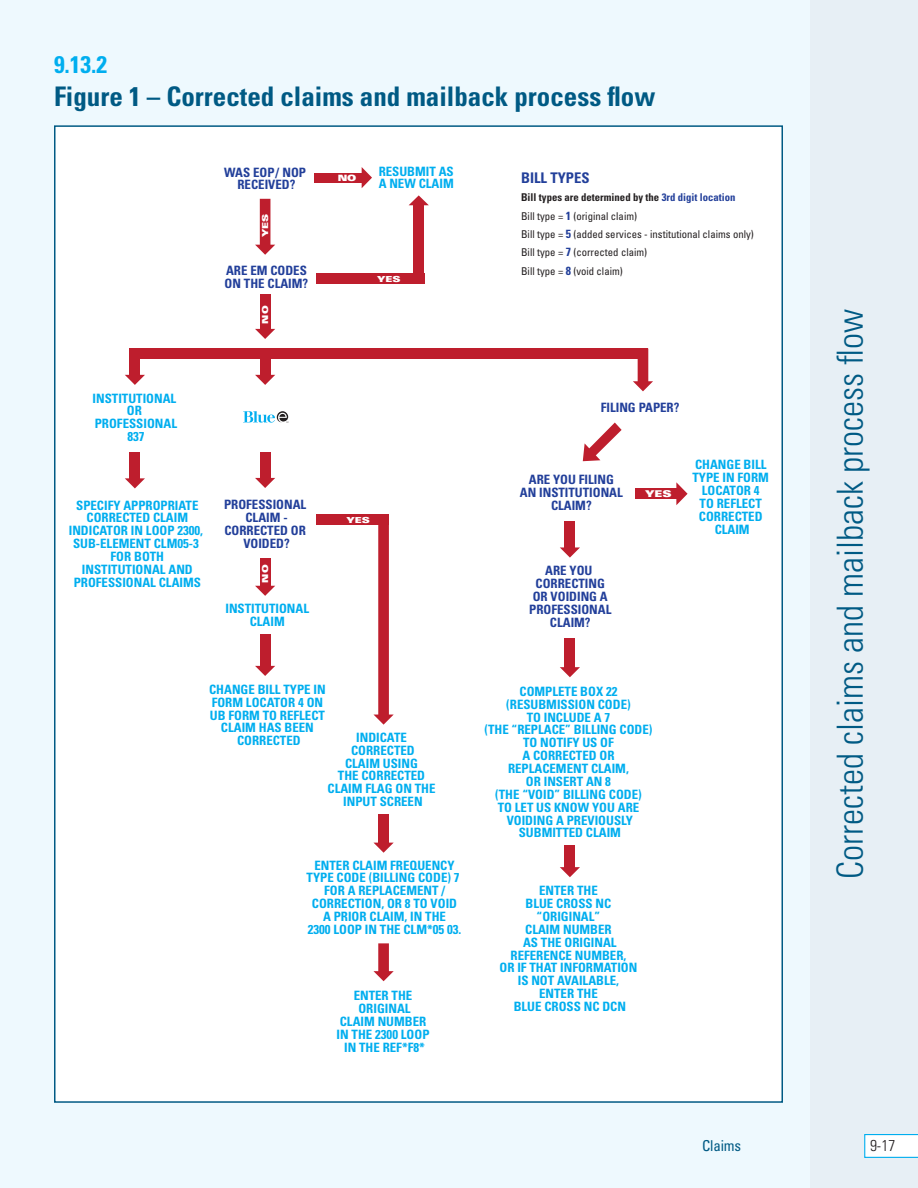
<style>
.page{position:relative;width:918px;height:1188px;background:#eef9fe}
.page>*{position:absolute;margin:0;border:0;box-sizing:border-box;transform-origin:0 0}
.t1{font:300 condensed 36px "Univers";color:#005a84}
.t2{font:700 condensed 27px "Univers";color:#005a84}
.t3{font:700 condensed 24px "Univers";color:#00aeef}
.t4{font:300 condensed 15.75px "Univers";color:#231f20}
.t5{font:condensed 15px "Univers";letter-spacing:-.01em;color:#005a84}
.t6{font:700 condensed 14.7px "Univers";color:#223f9a}
.t7{font:700 condensed 12.9px/12.9px "Univers";color:#00aeef;text-align:center}
.t8{font:700 condensed 12.9px/12.9px "Univers";color:#223f9a;text-align:center}
.t9{font:condensed 10.8px/18.3px "Univers";color:#231f20}
.t10{font:900 expanded 9.3px "Univers";color:#fff}
.t11{font:900 expanded 8.7px "Univers";color:#fff}
.t12{font:900 expanded 8.25px "Univers";color:#fff}
.s1{font-weight:700}
.s2{font-weight:700;color:#223f9a}
.s3{font-weight:700;font-size:11.85px;color:#223f9a}
</style>
<div class="page">
<div style="left:810px;top:0;width:108px;height:1188px;background:#e7eff5"></div>
<div style="left:55px;top:126px;width:727px;height:976px;background:#fff"></div>
<svg style="left:243px;top:411px;width:45px;height:12px"></svg>
<div style="left:314px;top:173px;width:49px;height:9px;background:#be1e2d"></div>
<svg style="left:362px;top:167px;width:10px;height:21px"></svg>
<div style="left:260px;top:199px;width:10px;height:48px;background:#be1e2d"></div>
<div style="left:260px;top:295px;width:10px;height:35px;background:#be1e2d"></div>
<div style="left:413px;top:204px;width:11px;height:77px;background:#be1e2d"></div>
<svg style="left:255px;top:245px;width:20px;height:10px"></svg>
<svg style="left:255px;top:329px;width:20px;height:10px"></svg>
<div style="left:316px;top:273px;width:108px;height:11px;background:#be1e2d"></div>
<div style="left:130px;top:348px;width:518px;height:11px;background:#be1e2d"></div>
<svg style="left:409px;top:195px;width:20px;height:10px"></svg>
<div style="left:316px;top:514px;width:73px;height:11px;background:#be1e2d"></div>
<div style="left:260px;top:452px;width:10px;height:29px;background:#be1e2d"></div>
<div style="left:260px;top:558px;width:10px;height:29px;background:#be1e2d"></div>
<svg style="left:255px;top:478px;width:20px;height:10px"></svg>
<svg style="left:255px;top:586px;width:20px;height:10px"></svg>
<div style="left:260px;top:635px;width:10px;height:32px;background:#be1e2d"></div>
<svg style="left:255px;top:666px;width:20px;height:10px"></svg>
<div style="left:130px;top:353px;width:10px;height:23px;background:#be1e2d"></div>
<svg style="left:125px;top:375px;width:20px;height:10px"></svg>
<div style="left:130px;top:453px;width:10px;height:27px;background:#be1e2d"></div>
<svg style="left:125px;top:478px;width:20px;height:10px"></svg>
<svg style="left:633px;top:348px;width:20px;height:43px"></svg>
<div style="left:260px;top:353px;width:10px;height:23px;background:#be1e2d"></div>
<svg style="left:255px;top:375px;width:20px;height:10px"></svg>
<div style="left:378px;top:514px;width:11px;height:204px;background:#be1e2d"></div>
<svg style="left:374px;top:715px;width:19px;height:10px"></svg>
<svg style="left:374px;top:843px;width:20px;height:10px"></svg>
<svg style="left:583px;top:423px;width:39px;height:38px"></svg>
<div style="left:565px;top:522px;width:10px;height:26px;background:#be1e2d"></div>
<svg style="left:560px;top:547px;width:20px;height:11px"></svg>
<div style="left:565px;top:638px;width:10px;height:32px;background:#be1e2d"></div>
<svg style="left:560px;top:667px;width:20px;height:10px"></svg>
<div style="left:565px;top:846px;width:10px;height:22px;background:#be1e2d"></div>
<svg style="left:560px;top:867px;width:20px;height:10px"></svg>
<div style="left:378px;top:814px;width:11px;height:31px;background:#be1e2d"></div>
<svg style="left:373px;top:971px;width:21px;height:10px"></svg>
<div style="left:378px;top:943px;width:11px;height:30px;background:#be1e2d"></div>
<div style="left:636px;top:489px;width:42px;height:10px;background:#be1e2d"></div>
<svg style="left:676px;top:482px;width:12px;height:23px"></svg>
<svg style="left:864px;top:1134px;width:54px;height:24px"></svg>
<div style="left:871px;top:1140px;width:23px;height:12px;background:#fff"></div>
<h3 class="t3" style="left:54px;top:56px;width:55px">9.13.2</h3>
<h2 class="t2" style="left:54px;top:87px;width:603px">Figure 1 – Corrected claims and mailback process flow</h2>
<p class="t8" style="left:224px;top:167px;width:84px">WAS EOP / NOP<br>RECEIVED?</p>
<p class="t12" style="left:260px;top:237px;width:25px;rotate:-90deg">YES</p>
<p class="t8" style="left:225px;top:266px;width:85px;text-align:left">ARE EM CODES<br>ON THE CLAIM?</p>
<p class="t12" style="left:260px;top:324px;width:19px;rotate:-90deg">NO</p>
<p class="t11" style="left:338px;top:173px;width:20px">NO</p>
<p class="t7" style="left:379px;top:166px;width:77px;text-align:left">RESUBMIT AS<br>A NEW CLAIM</p>
<p class="t12" style="left:377px;top:274px;width:25px">YES</p>
<p class="t6" style="left:521px;top:172px;width:70px">BILL TYPES</p>
<p class="t9" style="left:521px;top:190px;width:234px"><span class="s1">Bill types are determined by the</span> <span class="s2">3rd digit location<br></span>Bill type = <span class="s3">1</span> (original claim)<br>Bill type = <span class="s3">5</span> (added services - institutional claims only)<br>Bill type = <span class="s3">7</span> (corrected claim)<br>Bill type = <span class="s3">8</span> (void claim)</p>
<p class="t7" style="left:93px;top:393px;width:86px">INSTITUTIONAL<br>OR<br>PROFESSIONAL<br>837</p>
<p class="t7" style="left:69px;top:500px;width:136px">SPECIFY APPROPRIATE<br>CORRECTED CLAIM<br>INDICATOR IN LOOP 2300,<br>SUB-ELEMENT CLM05-3<br>FOR BOTH<br>INSTITUTIONAL AND<br>PROFESSIONAL CLAIMS</p>
<p class="t8" style="left:224px;top:500px;width:84px">PROFESSIONAL<br>CLAIM -<br>CORRECTED OR<br>VOIDED?</p>
<p class="t12" style="left:260px;top:583px;width:19px;rotate:-90deg">NO</p>
<p class="t7" style="left:225px;top:604px;width:85px">INSTITUTIONAL<br>CLAIM</p>
<p class="t12" style="left:347px;top:515px;width:25px">YES</p>
<p class="t7" style="left:209px;top:684px;width:118px">CHANGE BILL TYPE IN<br>FORM LOCATOR 4 ON<br>UB FORM TO REFLECT<br>CLAIM HAS BEEN<br>CORRECTED</p>
<p class="t7" style="left:328px;top:732px;width:109px">INDICATE<br>CORRECTED<br>CLAIM USING<br>THE CORRECTED<br>CLAIM FLAG ON THE<br>INPUT SCREEN</p>
<p class="t7" style="left:307px;top:860px;width:156px">ENTER CLAIM FREQUENCY<br>TYPE CODE (BILLING CODE) 7<br>FOR A REPLACEMENT /<br>CORRECTION, OR 8 TO VOID<br>A PRIOR CLAIM, IN THE<br>2300 LOOP IN THE CLM*05 03.</p>
<p class="t7" style="left:337px;top:991px;width:94px">ENTER THE<br>ORIGINAL<br>CLAIM NUMBER<br>IN THE 2300 LOOP<br>IN THE REF*F8*</p>
<p class="t8" style="left:601px;top:403px;width:80px">FILING PAPER?</p>
<p class="t8" style="left:520px;top:475px;width:104px">ARE YOU FILING<br>AN INSTITUTIONAL<br>CLAIM?</p>
<p class="t8" style="left:529px;top:566px;width:84px">ARE YOU<br>CORRECTING<br>OR VOIDING A<br>PROFESSIONAL<br>CLAIM?</p>
<p class="t10" style="left:645px;top:488px;width:28px">YES</p>
<p class="t7" style="left:692px;top:460px;width:78px">CHANGE BILL<br>TYPE IN FORM<br>LOCATOR 4<br>TO REFLECT<br>CORRECTED<br>CLAIM</p>
<p class="t7" style="left:484px;top:686px;width:170px">COMPLETE BOX 22 (RESUBMISSION CODE)<br>TO INCLUDE A 7<br>(THE “REPLACE” BILLING CODE)<br>TO NOTIFY US OF<br>A CORRECTED OR<br>REPLACEMENT CLAIM,<br>OR INSERT AN 8<br>(THE “VOID” BILLING CODE)<br>TO LET US KNOW YOU ARE<br>VOIDING A PREVIOUSLY<br>SUBMITTED CLAIM</p>
<p class="t7" style="left:500px;top:886px;width:139px">ENTER THE<br>BLUE CROSS NC “ORIGINAL”<br>CLAIM NUMBER<br>AS THE ORIGINAL<br>REFERENCE NUMBER,<br>OR IF THAT INFORMATION<br>IS NOT AVAILABLE,<br>ENTER THE<br>BLUE CROSS NC DCN</p>
<h1 class="t1" style="left:837px;top:879px;width:571px;rotate:-90deg">Corrected claims and mailback process flow</h1>
<p class="t5" style="left:702px;top:1140px;width:41px">Claims</p>
<p class="t4" style="left:870px;top:1140px;width:27px">9-17</p>
</div>
